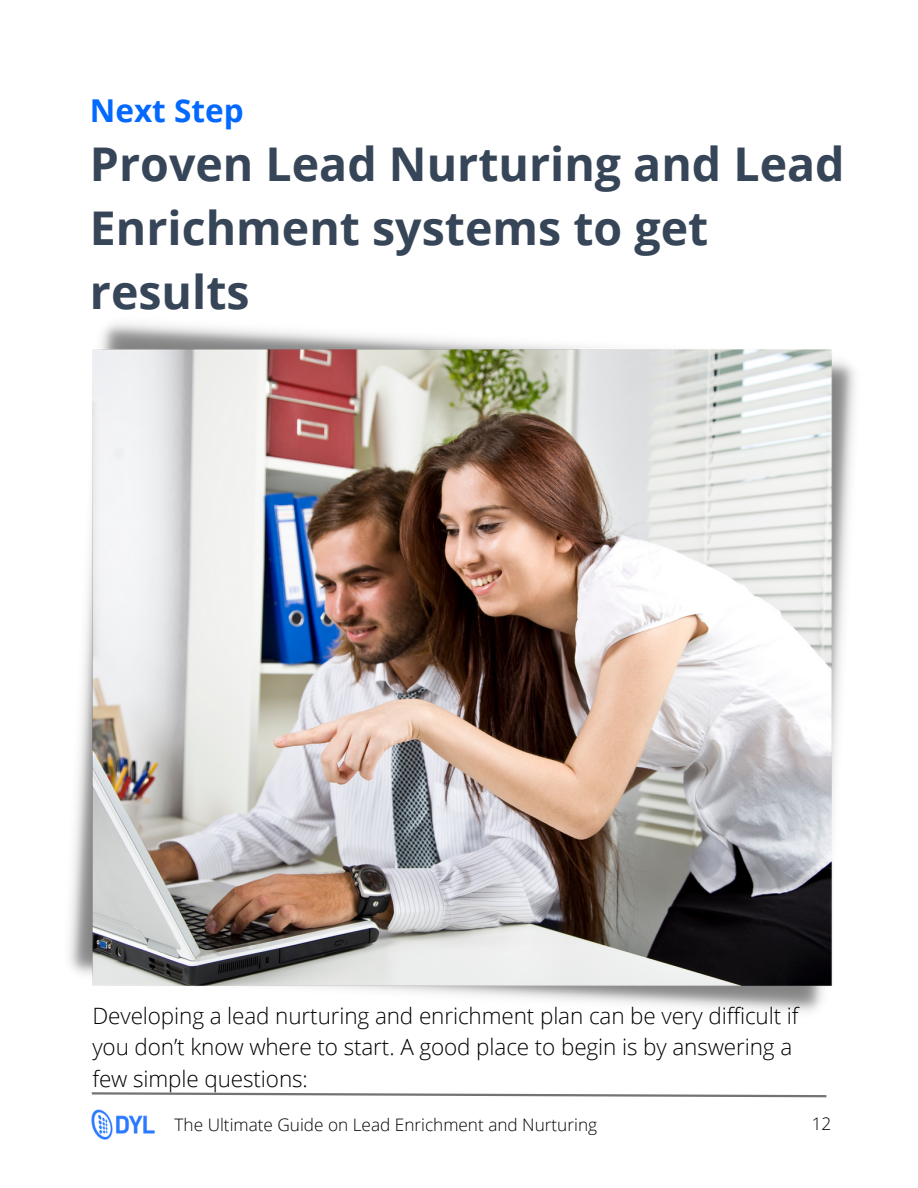
<style>
.page{position:relative;width:918px;height:1188px;background:#fff}
.page>*{position:absolute;margin:0;border:0;box-sizing:border-box;transform-origin:0 0}
.t1{font:700 46.5px/64.2px "Open Sans";color:#364557}
.t2{font:700 31.5px "Open Sans";color:#0269ff}
.t3{font:300 22.5px/31.5px "Open Sans";letter-spacing:-.005em;color:#000}
.t4{font:300 17.25px "Open Sans";color:#000}
</style>
<div class="page">
<svg style="left:91px;top:1092px;width:736px;height:6px"></svg>
<img style="left:92px;top:1109px;width:63px;height:31px">
<img style="left:69px;top:323px;width:786px;height:689px">
<h2 class="t2" style="left:90px;top:89px;width:155px">Next Step</h2>
<h1 class="t1" style="left:90px;top:130px;width:756px">Proven Lead Nurturing and Lead<br>Enrichment systems to get results</h1>
<p class="t3" style="left:92px;top:999px;width:708px">Developing a lead nurturing and enrichment plan can be very difficult if you don’t know where to start. A good place to begin is by answering a few simple questions:</p>
<p class="t4" style="left:175px;top:1112px;width:424px">The Ultimate Guide on Lead Enrichment and Nurturing</p>
<p class="t4" style="left:812px;top:1112px;width:21px">12</p>
</div>
